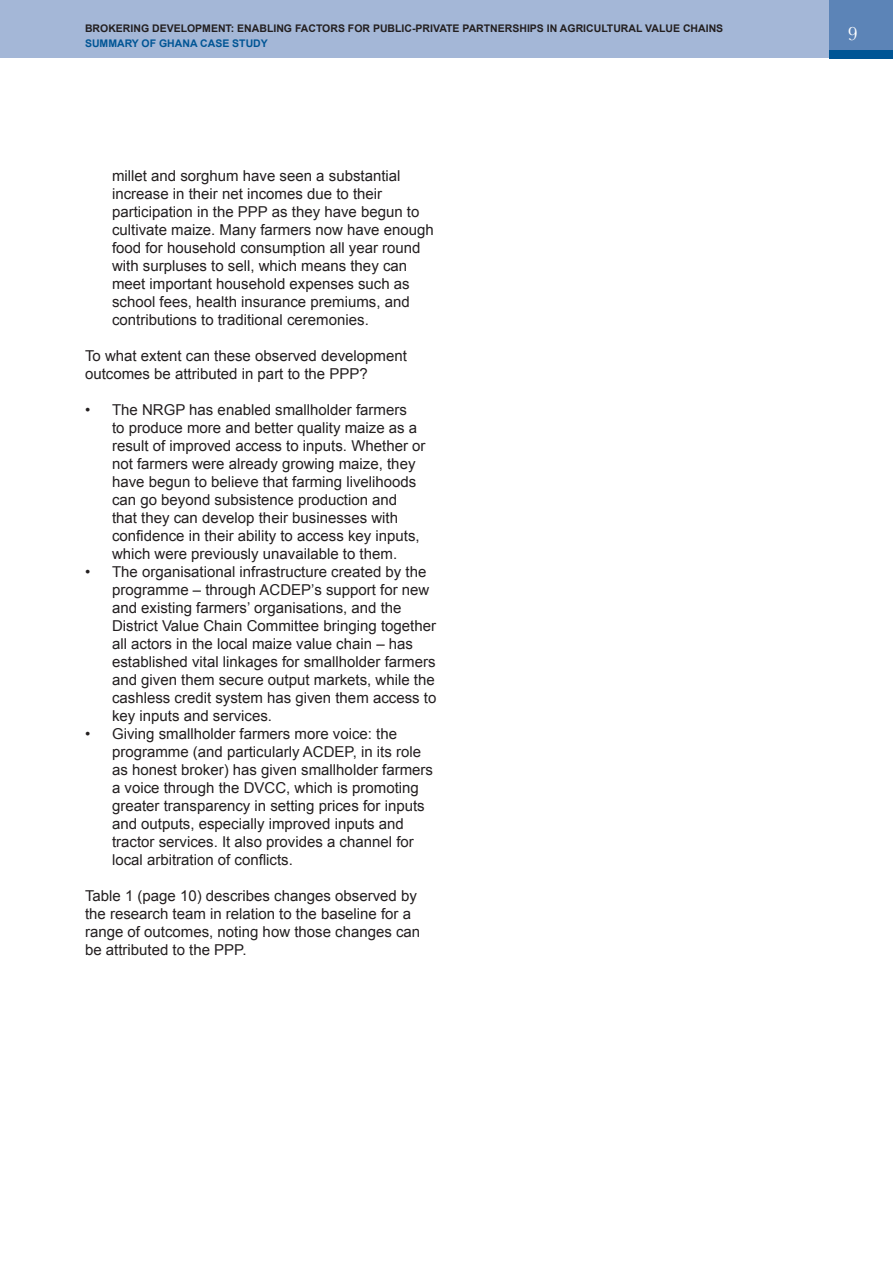
<style>
.page{position:relative;width:893px;height:1263px;background:#fff}
.page>*{position:absolute;margin:0;border:0;box-sizing:border-box;transform-origin:0 0}
.t1{font:19.5px "Baskerville No 2 BT";color:#fff}
.t2{font:15px/18px "Arial";color:#231f20}
.t3{font:700 10.5px "Arial";color:#231f20}
.t4{font:700 10.5px "Arial";color:#005595}
</style>
<div class="page">
<div style="left:0;top:0;width:829px;height:58px;background:#a4b7d7"></div>
<div style="left:829px;top:0;width:64px;height:58px;background:#5c84b7"></div>
<div style="left:829px;top:50px;width:64px;height:8px;background:#005595"></div>
<p class="t3" style="left:85px;top:21px;width:640px">BROKERING DEVELOPMENT: ENABLING FACTORS FOR PUBLIC-PRIVATE PARTNERSHIPS IN AGRICULTURAL VALUE CHAINS</p>
<p class="t4" style="left:85px;top:36px;width:184px">SUMMARY OF GHANA CASE STUDY</p>
<p class="t2" style="left:112px;top:167px;width:323px">millet and sorghum have seen a substantial increase in their net incomes due to their participation in the PPP as they have begun to cultivate maize. Many farmers now have enough food for household consumption all year round with surpluses to sell, which means they can meet important household expenses such as school fees, health insurance premiums, and contributions to traditional ceremonies.</p>
<p class="t2" style="left:85px;top:347px;width:323px">To what extent can these observed development outcomes be attributed in part to the PPP?</p>
<p class="t2" style="left:112px;top:401px;width:315px;text-indent:-27px">• The NRGP has enabled smallholder farmers<br>to produce more and better quality maize as a result of improved access to inputs. Whether or not farmers were already growing maize, they have begun to believe that farming livelihoods can go beyond subsistence production and that they can develop their businesses with confidence in their ability to access key inputs, which were previously unavailable to them.</p>
<p class="t2" style="left:112px;top:563px;width:326px;text-indent:-27px">• The organisational infrastructure created by the programme – through ACDEP’s support for new and existing farmers’ organisations, and the District Value Chain Committee bringing together all actors in the local maize value chain – has established vital linkages for smallholder farmers and given them secure output markets, while the cashless credit system has given them access to key inputs and services.</p>
<p class="t2" style="left:112px;top:725px;width:322px;text-indent:-27px">• Giving smallholder farmers more voice: the programme (and particularly ACDEP, in its role as honest broker) has given smallholder farmers a voice through the DVCC, which is promoting greater transparency in setting prices for inputs and outputs, especially improved inputs and tractor services. It also provides a channel for local arbitration of conflicts.</p>
<p class="t2" style="left:85px;top:887px;width:337px">Table 1 (page 10) describes changes observed by the research team in relation to the baseline for a range of outcomes, noting how those changes can be attributed to the PPP.</p>
<p class="t1" style="left:848px;top:21px;width:11px">9</p>
</div>
